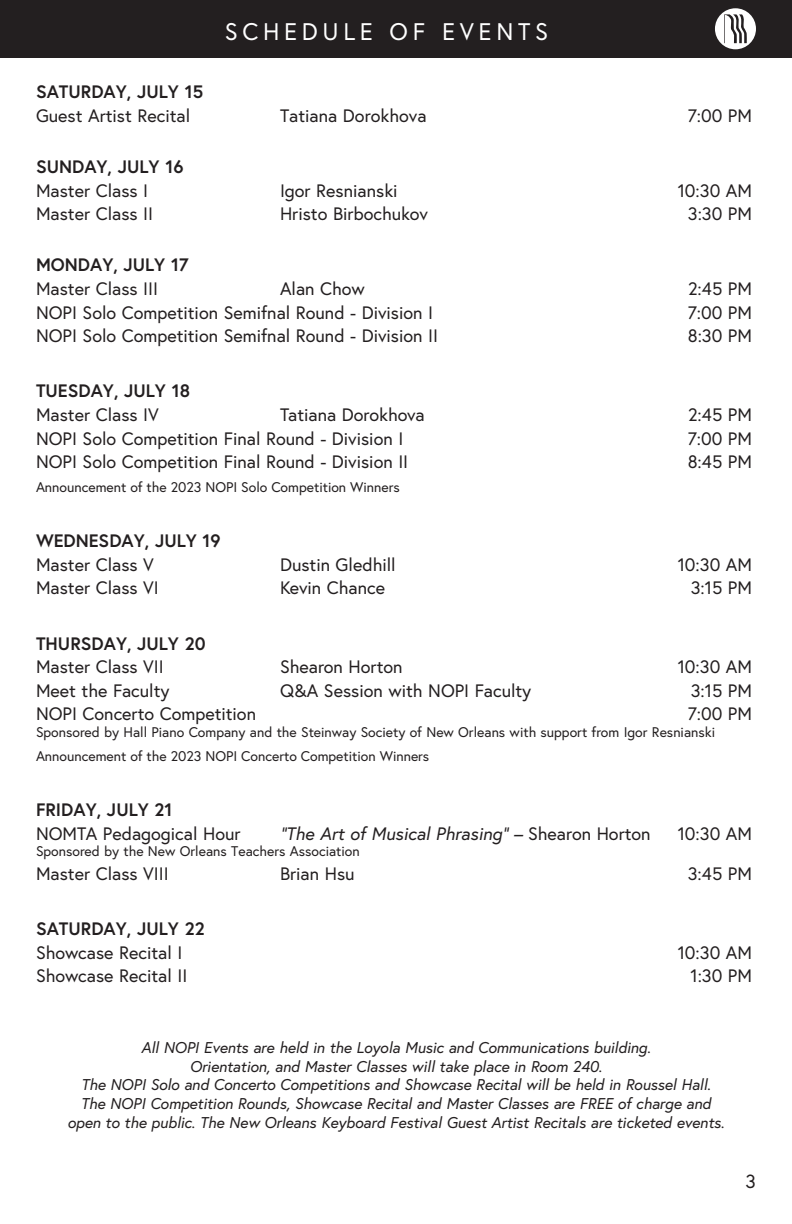
<style>
.page{position:relative;width:792px;height:1224px;background:#fff}
.page>*{position:absolute;margin:0;border:0;box-sizing:border-box;transform-origin:0 0}
.t1{font:24px "Europa";letter-spacing:.195em;color:#fff}
.t2{font:19px "Europa";color:#231f20}
.t3{font:18px "Europa";color:#231f20}
.t4{font:700 18px "Europa";color:#231f20}
.t5{font:italic 18px "Europa";color:#231f20}
.t6{font:italic 15.6px/18.8px "Europa";letter-spacing:-.005em;color:#231f20;text-align:center}
.t7{font:14px/23.6px "Europa";color:#231f20}
.s1{font-style:normal}
</style>
<div class="page">
<div style="left:0;top:0;width:792px;height:58px;background:#231f20"></div>
<div style="left:715px;top:8px;width:41px;height:41px;background:#fff;border-radius:50%"></div>
<svg style="left:724px;top:14px;width:23px;height:29px"></svg>
<h1 class="t1" style="left:225px;top:16px;width:325px">SCHEDULE OF EVENTS</h1>
<p class="t4" style="left:36px;top:79px;width:169px">SATURDAY, JULY 15</p>
<p class="t3" style="left:36px;top:104px;width:156px">Guest Artist Recital</p>
<p class="t3" style="left:280px;top:104px;width:148px">Tatiana Dorokhova</p>
<p class="t3" style="left:688px;top:104px;width:66px">7:00 PM</p>
<p class="t4" style="left:36px;top:154px;width:149px">SUNDAY, JULY 16</p>
<p class="t3" style="left:36px;top:179px;width:114px">Master Class I</p>
<p class="t3" style="left:280px;top:179px;width:119px">Igor Resnianski</p>
<p class="t3" style="left:678px;top:179px;width:76px">10:30 AM</p>
<p class="t3" style="left:36px;top:202px;width:119px">Master Class II</p>
<p class="t3" style="left:280px;top:202px;width:149px">Hristo Birbochukov</p>
<p class="t3" style="left:688px;top:202px;width:66px">3:30 PM</p>
<p class="t4" style="left:36px;top:253px;width:154px">MONDAY, JULY 17</p>
<p class="t3" style="left:36px;top:277px;width:124px">Master Class III</p>
<p class="t3" style="left:280px;top:277px;width:86px">Alan Chow</p>
<p class="t3" style="left:688px;top:277px;width:65px">2:45 PM</p>
<p class="t3" style="left:36px;top:301px;width:399px">NOPI Solo Competition Semifnal Round - Division I</p>
<p class="t3" style="left:688px;top:301px;width:66px">7:00 PM</p>
<p class="t3" style="left:36px;top:324px;width:404px">NOPI Solo Competition Semifnal Round - Division II</p>
<p class="t3" style="left:688px;top:324px;width:66px">8:30 PM</p>
<p class="t4" style="left:36px;top:379px;width:156px">TUESDAY, JULY 18</p>
<p class="t3" style="left:36px;top:403px;width:124px">Master Class IV</p>
<p class="t3" style="left:280px;top:403px;width:146px">Tatiana Dorokhova</p>
<p class="t3" style="left:688px;top:403px;width:65px">2:45 PM</p>
<p class="t3" style="left:36px;top:427px;width:369px">NOPI Solo Competition Final Round - Division I</p>
<p class="t3" style="left:688px;top:427px;width:66px">7:00 PM</p>
<p class="t3" style="left:36px;top:450px;width:374px">NOPI Solo Competition Final Round - Division II</p>
<p class="t3" style="left:688px;top:450px;width:66px">8:45 PM</p>
<p class="t7" style="left:36px;top:475px;width:365px">Announcement of the 2023 NOPI Solo Competition Winners</p>
<p class="t4" style="left:36px;top:528px;width:186px">WEDNESDAY, JULY 19</p>
<p class="t3" style="left:36px;top:553px;width:119px">Master Class V</p>
<p class="t3" style="left:280px;top:553px;width:117px">Dustin Gledhill</p>
<p class="t3" style="left:678px;top:553px;width:76px">10:30 AM</p>
<p class="t3" style="left:36px;top:576px;width:124px">Master Class VI</p>
<p class="t3" style="left:280px;top:576px;width:107px">Kevin Chance</p>
<p class="t3" style="left:691px;top:576px;width:63px">3:15 PM</p>
<p class="t4" style="left:36px;top:631px;width:171px">THURSDAY, JULY 20</p>
<p class="t3" style="left:36px;top:655px;width:129px">Master Class VII</p>
<p class="t3" style="left:280px;top:655px;width:124px">Shearon Horton</p>
<p class="t3" style="left:678px;top:655px;width:76px">10:30 AM</p>
<p class="t3" style="left:36px;top:679px;width:135px">Meet the Faculty</p>
<p class="t3" style="left:280px;top:679px;width:253px">Q&amp;A Session with NOPI Faculty</p>
<p class="t3" style="left:691px;top:679px;width:63px">3:15 PM</p>
<p class="t3" style="left:36px;top:702px;width:222px">NOPI Concerto Competition</p>
<p class="t3" style="left:688px;top:702px;width:66px">7:00 PM</p>
<p class="t7" style="left:36px;top:720px;width:681px">Sponsored by Hall Piano Company and the Steinway Society of New Orleans with support from Igor Resnianski<br>Announcement of the 2023 NOPI Concerto Competition Winners</p>
<p class="t4" style="left:36px;top:797px;width:138px">FRIDAY, JULY 21</p>
<p class="t3" style="left:36px;top:822px;width:206px">NOMTA Pedagogical Hour</p>
<p class="t5" style="left:280px;top:822px;width:372px">“The Art of Musical Phrasing” – <span class="s1">Shearon Horton</span></p>
<p class="t3" style="left:678px;top:822px;width:76px">10:30 AM</p>
<p class="t7" style="left:36px;top:839px;width:325px">Sponsored by the New Orleans Teachers Association</p>
<p class="t3" style="left:36px;top:862px;width:134px">Master Class VIII</p>
<p class="t3" style="left:280px;top:862px;width:76px">Brian Hsu</p>
<p class="t3" style="left:688px;top:862px;width:66px">3:45 PM</p>
<p class="t4" style="left:36px;top:917px;width:170px">SATURDAY, JULY 22</p>
<p class="t3" style="left:36px;top:941px;width:148px">Showcase Recital I</p>
<p class="t3" style="left:678px;top:941px;width:76px">10:30 AM</p>
<p class="t3" style="left:36px;top:965px;width:153px">Showcase Recital II</p>
<p class="t3" style="left:690px;top:965px;width:63px">1:30 PM</p>
<p class="t6" style="left:68px;top:1038px;width:658px">All NOPI Events are held in the Loyola Music and Communications building.<br>Orientation, and Master Classes will take place in Room 240.<br>The NOPI Solo and Concerto Competitions and Showcase Recital will be held in Roussel Hall.<br>The NOPI Competition Rounds, Showcase Recital and Master Classes are FREE of charge and open to the public. The New Orleans Keyboard Festival Guest Artist Recitals are ticketed events.</p>
<p class="t2" style="left:746px;top:1169px;width:12px">3</p>
</div>
